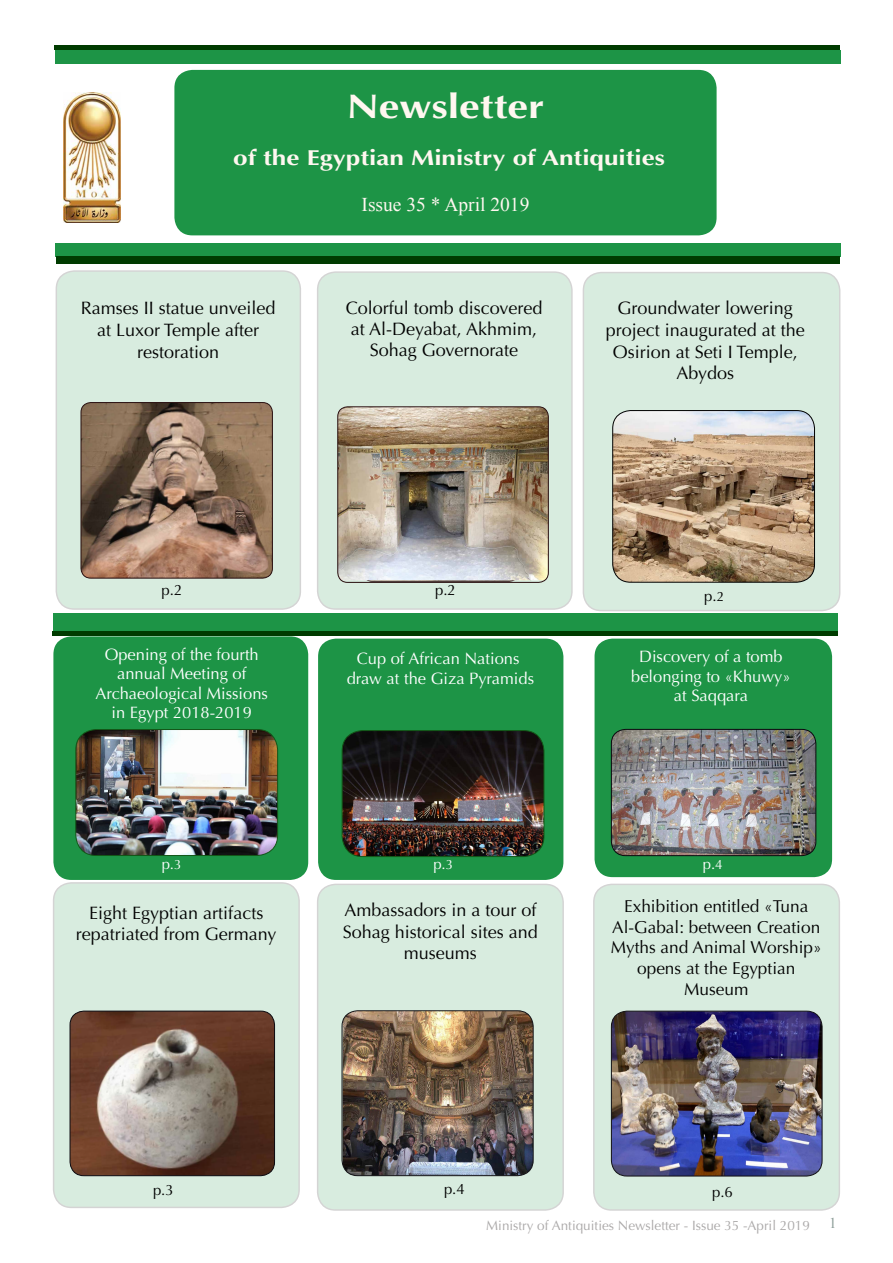
<style>
.page{position:relative;width:893px;height:1263px;background:#fff}
.page>*{position:absolute;margin:0;border:0;box-sizing:border-box;transform-origin:0 0}
.t1{font:700 34.2px "Optima";color:#fff7f0;scale:1.21 1}
.t2{font:700 21.6px "Optima";color:#fff7f0;scale:1.21 1}
.t3{font:19.5px "Times New Roman";color:#fff7f0}
.t4{font:18px/21.6px "Optima";color:#000;text-align:center}
.t5{font:17.25px/20.7px "Optima";color:#000;text-align:center}
.t6{font:16.5px/19.5px "Optima";color:#fff;text-align:center}
.t7{font:15px "Optima";color:#000}
.t8{font:15px "Optima";color:#fff}
.t9{font:15px "Times New Roman";color:#8c9d98}
.t10{font:13.5px "Optima";color:#aaa8a8}
.s1{font-size:13.5px}
</style>
<div class="page">
<div style="left:595px;top:639px;width:237px;height:238px;background:#1d9446;border-radius:18px"></div>
<div style="left:594px;top:884px;width:245px;height:326px;background:#d8ecdf;border-radius:18px"></div>
<div style="left:593px;top:884px;width:247px;height:327px;border:2px solid #000;border-radius:18px"></div>
<div style="left:174px;top:70px;width:543px;height:165px;background:#1d9446;border-radius:18px"></div>
<div style="left:53px;top:613px;width:785px;height:17px;background:#1d9446"></div>
<hr style="left:53px;top:631px;width:785px;height:4px;background:#003b00">
<div style="left:54px;top:883px;width:245px;height:324px;background:#d8ecdf;border-radius:18px"></div>
<div style="left:53px;top:882px;width:247px;height:326px;border:2px solid #000;border-radius:18px"></div>
<div style="left:318px;top:884px;width:245px;height:326px;background:#d8ecdf;border-radius:18px"></div>
<div style="left:317px;top:884px;width:247px;height:327px;border:2px solid #000;border-radius:18px"></div>
<div style="left:53px;top:636px;width:255px;height:244px;background:#1d9446;border-radius:18px"></div>
<div style="left:318px;top:639px;width:245px;height:241px;background:#1d9446;border-radius:18px"></div>
<div style="left:55px;top:50px;width:785px;height:13px;background:#1d9446"></div>
<div style="left:55px;top:243px;width:785px;height:14px;background:#1d9446"></div>
<div style="left:56px;top:257px;width:784px;height:7px;background:#003b00"></div>
<hr style="left:54px;top:46px;width:786px;height:4px;background:#003b00">
<div style="left:583px;top:273px;width:257px;height:337px;background:#d8ecdf;border-radius:18px"></div>
<div style="left:583px;top:272px;width:257px;height:339px;border:2px solid #000;border-radius:18px"></div>
<div style="left:318px;top:272px;width:254px;height:337px;background:#d8ecdf;border-radius:18px"></div>
<div style="left:317px;top:271px;width:256px;height:339px;border:2px solid #000;border-radius:18px"></div>
<div style="left:56px;top:271px;width:244px;height:338px;background:#d8ecdf;border-radius:18px"></div>
<div style="left:56px;top:270px;width:245px;height:340px;border:2px solid #000;border-radius:18px"></div>
<img style="left:63px;top:92px;width:58px;height:131px">
<img style="left:81px;top:403px;width:191px;height:175px">
<div style="left:81px;top:402px;width:192px;height:176px;border:1px solid #280e0f;border-radius:10px"></div>
<img style="left:338px;top:407px;width:210px;height:173px">
<div style="left:338px;top:407px;width:211px;height:176px;border:1px solid #280e0f;border-radius:10px"></div>
<img style="left:613px;top:411px;width:201px;height:171px">
<div style="left:612px;top:410px;width:203px;height:173px;border:1px solid #000;border-radius:18px"></div>
<img style="left:76px;top:729px;width:202px;height:126px">
<div style="left:75px;top:729px;width:203px;height:127px;border:1px solid #135718;border-radius:21px"></div>
<img style="left:342px;top:730px;width:202px;height:126px">
<div style="left:342px;top:730px;width:202px;height:127px;border:1px solid #135718;border-radius:21px"></div>
<img style="left:611px;top:729px;width:205px;height:127px">
<div style="left:611px;top:729px;width:205px;height:127px;border:1px solid #0b090f;border-radius:14px"></div>
<img style="left:70px;top:1011px;width:205px;height:165px">
<div style="left:70px;top:1011px;width:205px;height:165px;border:1px solid #0b090f;border-radius:14px"></div>
<img style="left:343px;top:1011px;width:190px;height:165px">
<div style="left:342px;top:1010px;width:191px;height:166px;border:1px solid #131216;border-radius:16px"></div>
<img style="left:611px;top:1011px;width:211px;height:165px">
<div style="left:611px;top:1011px;width:211px;height:165px;border:1px solid #131216;border-radius:16px"></div>
<h1 class="t1" style="left:347px;top:87px;width:165px">Newsletter</h1>
<p class="t2" style="left:233px;top:145px;width:358px">of the Egyptian Ministry of Antiquities</p>
<p class="t3" style="left:362px;top:192px;width:169px">Issue 35 * April 2019</p>
<p class="t4" style="left:81px;top:298px;width:196px">Ramses II statue unveiled at Luxor Temple after restoration</p>
<p class="t4" style="left:346px;top:298px;width:198px;line-height:21px">Colorful tomb discovered at Al-Deyabat, Akhmim,<br>Sohag Governorate</p>
<p class="t4" style="left:606px;top:298px;width:200px">Groundwater lowering project inaugurated at the<br>Osirion at Seti I Temple,<br>Abydos</p>
<p class="t7" style="left:162px;top:581px;width:22px">p.2</p>
<p class="t7" style="left:435px;top:581px;width:22px">p.2</p>
<p class="t7" style="left:704px;top:587px;width:21px">p.<span class="s1">2</span></p>
<p class="t6" style="left:95px;top:645px;width:174px">Opening of the fourth annual Meeting of<br>Archaeological Missions in Egypt 2018-2019</p>
<p class="t6" style="left:631px;top:647px;width:161px">Discovery of a tomb belonging to «Khuwy« at Saqqara</p>
<p class="t6" style="left:347px;top:649px;width:189px">Cup of African Nations draw at the Giza Pyramids</p>
<p class="t8" style="left:162px;top:855px;width:21px">p.<span class="s1">3</span></p>
<p class="t8" style="left:433px;top:855px;width:21px">p.<span class="s1">3</span></p>
<p class="t8" style="left:703px;top:855px;width:21px">p.<span class="s1">4</span></p>
<p class="t4" style="left:76px;top:902px;width:202px">Eight Egyptian artifacts repatriated from Germany</p>
<p class="t4" style="left:343px;top:899px;width:197px">Ambassadors in a tour of<br>Sohag historical sites and museums</p>
<p class="t5" style="left:611px;top:896px;width:212px">Exhibition entitled «Tuna<br>Al-Gabal: between Creation<br>Myths and Animal Worship« opens at the Egyptian<br>Museum</p>
<p class="t7" style="left:153px;top:1182px;width:22px">p.3</p>
<p class="t7" style="left:444px;top:1180px;width:22px">p.4</p>
<p class="t7" style="left:712px;top:1183px;width:22px">p.6</p>
<p class="t10" style="left:486px;top:1217px;width:325px">Ministry of Antiquities Newsletter - Issue 35 -April 2019</p>
<p class="t9" style="left:829px;top:1213px;width:9px">1</p>
</div>
